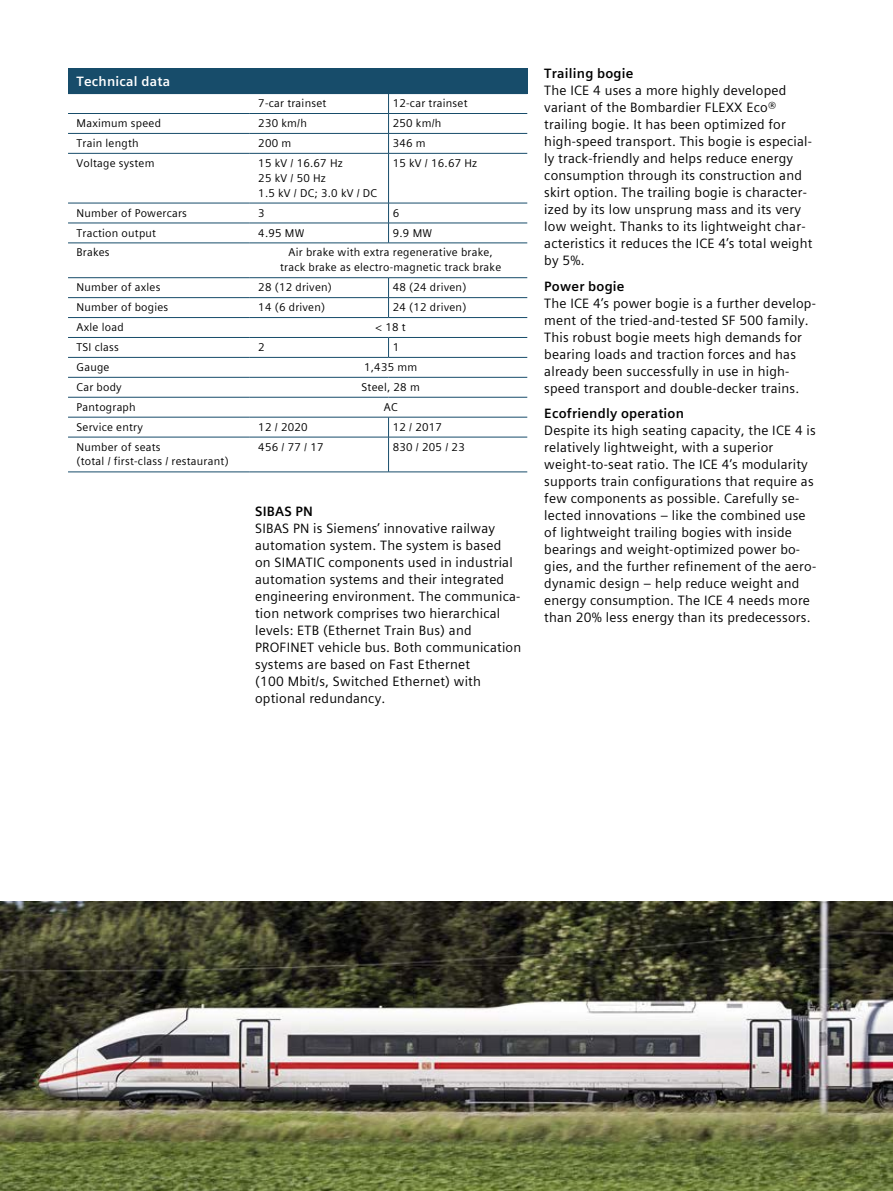
<style>
.page{position:relative;width:893px;height:1191px;background:#fff}
.page>*{position:absolute;margin:0;border:0;box-sizing:border-box;transform-origin:0 0}
.t1{font:13.5px/17px "Siemens Sans Global";letter-spacing:.015em;color:#000}
.t2{font:700 13.5px "Siemens Sans Global";letter-spacing:.015em;color:#000}
.t3{font:700 13.5px "Siemens Sans Global";letter-spacing:.015em;color:#fff}
.t4{font:11.25px/14.9px "Siemens Sans Global";letter-spacing:.02em;color:#000}
</style>
<div class="page">
<img style="left:0;top:901px;width:893px;height:290px">
<div style="left:68px;top:68px;width:459px;height:26px;background:#174c6a"></div>
<hr style="left:68px;top:113px;width:182px;height:1px;background:#174c6a">
<hr style="left:250px;top:113px;width:139px;height:1px;background:#174c6a">
<hr style="left:389px;top:113px;width:138px;height:1px;background:#174c6a">
<hr style="left:68px;top:133px;width:182px;height:1px;background:#174c6a">
<hr style="left:250px;top:133px;width:139px;height:1px;background:#174c6a">
<hr style="left:389px;top:133px;width:138px;height:1px;background:#174c6a">
<hr style="left:68px;top:153px;width:182px;height:1px;background:#174c6a">
<hr style="left:250px;top:153px;width:139px;height:1px;background:#174c6a">
<hr style="left:389px;top:153px;width:138px;height:1px;background:#174c6a">
<hr style="left:68px;top:203px;width:182px;height:1px;background:#174c6a">
<hr style="left:250px;top:203px;width:139px;height:1px;background:#174c6a">
<hr style="left:389px;top:203px;width:138px;height:1px;background:#174c6a">
<hr style="left:68px;top:223px;width:182px;height:1px;background:#174c6a">
<hr style="left:250px;top:223px;width:139px;height:1px;background:#174c6a">
<hr style="left:389px;top:223px;width:138px;height:1px;background:#174c6a">
<hr style="left:68px;top:243px;width:182px;height:1px;background:#174c6a">
<hr style="left:250px;top:243px;width:139px;height:1px;background:#174c6a">
<hr style="left:389px;top:243px;width:138px;height:1px;background:#174c6a">
<hr style="left:68px;top:277px;width:182px;height:1px;background:#174c6a">
<hr style="left:250px;top:277px;width:139px;height:1px;background:#174c6a">
<hr style="left:389px;top:277px;width:138px;height:1px;background:#174c6a">
<hr style="left:68px;top:297px;width:182px;height:1px;background:#174c6a">
<hr style="left:250px;top:297px;width:139px;height:1px;background:#174c6a">
<hr style="left:389px;top:297px;width:138px;height:1px;background:#174c6a">
<hr style="left:68px;top:317px;width:182px;height:1px;background:#174c6a">
<hr style="left:250px;top:317px;width:139px;height:1px;background:#174c6a">
<hr style="left:389px;top:317px;width:138px;height:1px;background:#174c6a">
<hr style="left:68px;top:337px;width:182px;height:1px;background:#174c6a">
<hr style="left:250px;top:337px;width:139px;height:1px;background:#174c6a">
<hr style="left:389px;top:337px;width:138px;height:1px;background:#174c6a">
<hr style="left:68px;top:357px;width:182px;height:1px;background:#174c6a">
<hr style="left:250px;top:357px;width:139px;height:1px;background:#174c6a">
<hr style="left:389px;top:357px;width:138px;height:1px;background:#174c6a">
<hr style="left:68px;top:377px;width:182px;height:1px;background:#174c6a">
<hr style="left:250px;top:377px;width:139px;height:1px;background:#174c6a">
<hr style="left:389px;top:377px;width:138px;height:1px;background:#174c6a">
<hr style="left:68px;top:397px;width:182px;height:1px;background:#174c6a">
<hr style="left:250px;top:397px;width:139px;height:1px;background:#174c6a">
<hr style="left:389px;top:397px;width:138px;height:1px;background:#174c6a">
<hr style="left:68px;top:417px;width:182px;height:1px;background:#174c6a">
<hr style="left:250px;top:417px;width:139px;height:1px;background:#174c6a">
<hr style="left:389px;top:417px;width:138px;height:1px;background:#174c6a">
<hr style="left:68px;top:437px;width:182px;height:1px;background:#174c6a">
<hr style="left:250px;top:437px;width:139px;height:1px;background:#174c6a">
<hr style="left:389px;top:437px;width:138px;height:1px;background:#174c6a">
<hr style="left:68px;top:471px;width:182px;height:1px;background:#174c6a">
<hr style="left:250px;top:471px;width:139px;height:1px;background:#174c6a">
<hr style="left:389px;top:471px;width:138px;height:1px;background:#174c6a">
<svg style="left:388px;top:94px;width:1px;height:59px"></svg>
<hr style="left:388px;top:153px;width:1px;height:50px;background:#174c6a">
<svg style="left:388px;top:203px;width:1px;height:40px"></svg>
<svg style="left:388px;top:278px;width:1px;height:39px"></svg>
<svg style="left:388px;top:338px;width:1px;height:19px"></svg>
<svg style="left:388px;top:417px;width:1px;height:20px"></svg>
<hr style="left:388px;top:437px;width:1px;height:35px;background:#174c6a">
<p class="t3" style="left:77px;top:71px;width:95px">Technical data</p>
<p class="t4" style="left:258px;top:96px;width:70px">7-car trainset</p>
<p class="t4" style="left:393px;top:96px;width:76px">12-car trainset</p>
<p class="t4" style="left:77px;top:116px;width:86px">Maximum speed</p>
<p class="t4" style="left:258px;top:116px;width:50px">230 km/h</p>
<p class="t4" style="left:393px;top:116px;width:50px">250 km/h</p>
<p class="t4" style="left:77px;top:136px;width:64px">Train length</p>
<p class="t4" style="left:258px;top:136px;width:34px">200 m</p>
<p class="t4" style="left:393px;top:136px;width:34px">346 m</p>
<p class="t4" style="left:77px;top:156px;width:80px">Voltage system</p>
<p class="t4" style="left:258px;top:156px;width:120px">15 kV / 16.67 Hz<br>25 kV / 50 Hz<br>1.5 kV / DC; 3.0 kV / DC</p>
<p class="t4" style="left:393px;top:156px;width:86px">15 kV / 16.67 Hz</p>
<p class="t4" style="left:77px;top:205px;width:112px">Number of Powercars</p>
<p class="t4" style="left:258px;top:205px;width:8px">3</p>
<p class="t4" style="left:393px;top:205px;width:8px">6</p>
<p class="t4" style="left:77px;top:225px;width:81px">Traction output</p>
<p class="t4" style="left:258px;top:225px;width:48px">4.95 MW</p>
<p class="t4" style="left:393px;top:225px;width:41px">9.9 MW</p>
<p class="t4" style="left:77px;top:245px;width:35px">Brakes</p>
<p class="t4" style="left:280px;top:245px;width:223px;text-align:center">Air brake with extra regenerative brake, track brake as electro-magnetic track brake</p>
<p class="t4" style="left:77px;top:280px;width:85px">Number of axles</p>
<p class="t4" style="left:258px;top:280px;width:75px">28 (12 driven)</p>
<p class="t4" style="left:393px;top:280px;width:75px">48 (24 driven)</p>
<p class="t4" style="left:77px;top:300px;width:93px">Number of bogies</p>
<p class="t4" style="left:258px;top:300px;width:68px">14 (6 driven)</p>
<p class="t4" style="left:393px;top:300px;width:75px">24 (12 driven)</p>
<p class="t4" style="left:77px;top:320px;width:49px">Axle load</p>
<p class="t4" style="left:376px;top:320px;width:32px">&lt; 18 t</p>
<p class="t4" style="left:77px;top:340px;width:44px">TSI class</p>
<p class="t4" style="left:258px;top:340px;width:8px">2</p>
<p class="t4" style="left:393px;top:340px;width:8px">1</p>
<p class="t4" style="left:77px;top:360px;width:34px">Gauge</p>
<p class="t4" style="left:364px;top:360px;width:55px">1,435 mm</p>
<p class="t4" style="left:77px;top:379px;width:47px">Car body</p>
<p class="t4" style="left:362px;top:379px;width:60px">Steel, 28 m</p>
<p class="t4" style="left:77px;top:399px;width:61px">Pantograph</p>
<p class="t4" style="left:384px;top:399px;width:15px">AC</p>
<p class="t4" style="left:77px;top:419px;width:68px">Service entry</p>
<p class="t4" style="left:258px;top:419px;width:51px">12 / 2020</p>
<p class="t4" style="left:393px;top:419px;width:51px">12 / 2017</p>
<p class="t4" style="left:77px;top:439px;width:154px">Number of seats<br>(total / first-class / restaurant)</p>
<p class="t4" style="left:258px;top:439px;width:67px">456 / 77 / 17</p>
<p class="t4" style="left:393px;top:439px;width:73px">830 / 205 / 23</p>
<p class="t2" style="left:255px;top:501px;width:59px">SIBAS PN</p>
<p class="t1" style="left:255px;top:520px;width:268px">SIBAS PN is Siemens’ innovative railway automation system. The system is based<br>on SIMATIC components used in industrial automation systems and their integrated engineering environment. The communica&shy;tion network comprises two hierarchical levels: ETB (Ethernet Train Bus) and PROFINET vehicle bus. Both communication systems are based on Fast Ethernet<br>(100 Mbit/s, Switched Ethernet) with optional redundancy.</p>
<p class="t2" style="left:544px;top:63px;width:91px">Trailing bogie</p>
<p class="t1" style="left:544px;top:82px;width:270px">The ICE 4 uses a more highly developed variant of the Bombardier FLEXX Eco® trailing bogie. It has been optimized for high-speed transport. This bogie is especial&shy;ly track-friendly and helps reduce energy consumption through its construction and skirt option. The trailing bogie is character&shy;ized by its low unsprung mass and its very low weight. Thanks to its lightweight char&shy;acteristics it reduces the ICE 4’s total weight by 5%.</p>
<p class="t2" style="left:544px;top:276px;width:82px">Power bogie</p>
<p class="t1" style="left:544px;top:294px;width:273px">The ICE 4’s power bogie is a further develop&shy;ment of the tried-and-tested SF 500 family.<br>This robust bogie meets high demands for bearing loads and traction forces and has already been successfully in use in high&shy;speed transport and double-decker trains.</p>
<p class="t2" style="left:544px;top:403px;width:141px">Ecofriendly operation</p>
<p class="t1" style="left:544px;top:422px;width:273px">Despite its high seating capacity, the ICE 4 is relatively lightweight, with a superior weight-to-seat ratio. The ICE 4’s modularity supports train configurations that require as few components as possible. Carefully se&shy;lected innovations – like the combined use of lightweight trailing bogies with inside bearings and weight-optimized power bo&shy;gies, and the further refinement of the aero&shy;dynamic design – help reduce weight and energy consumption. The ICE 4 needs more than 20% less energy than its predecessors.</p>
</div>
